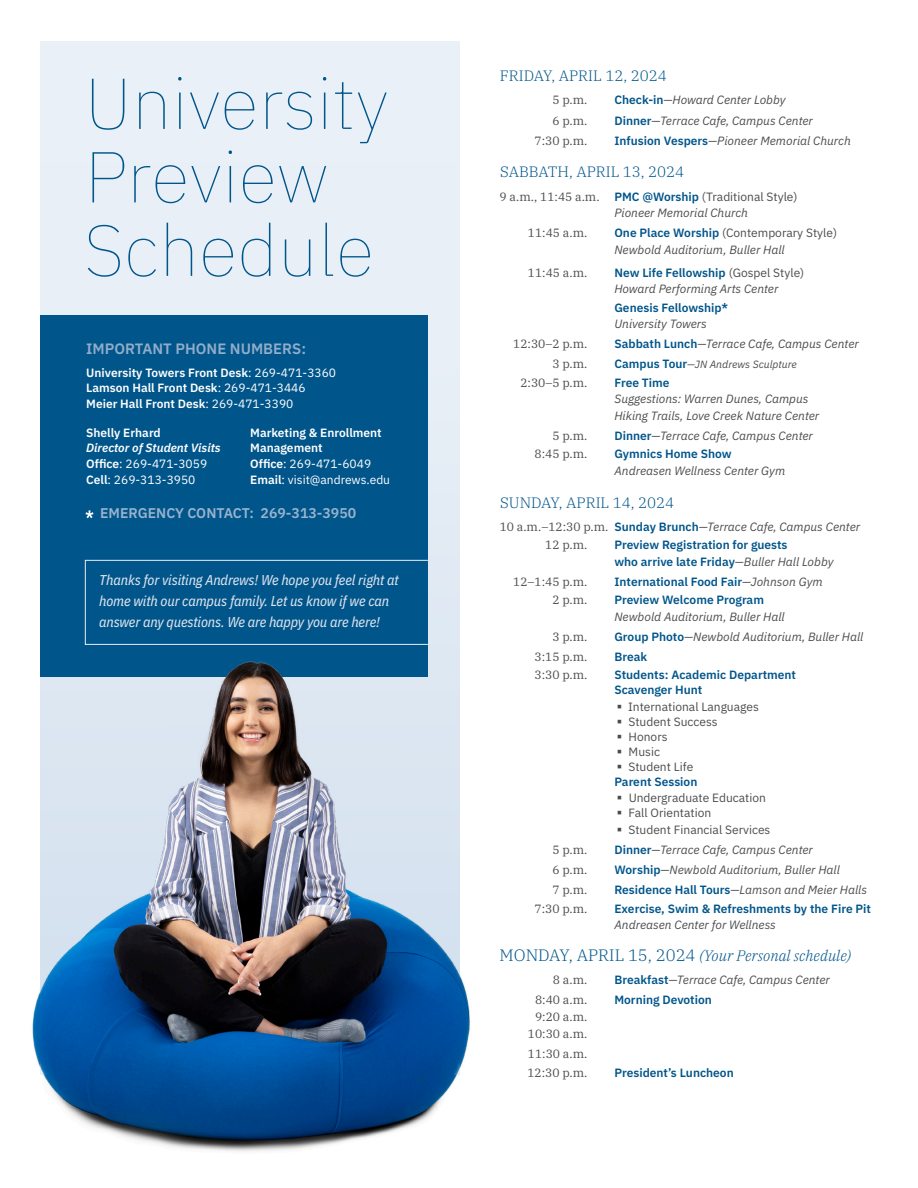
<style>
.page{position:relative;width:918px;height:1188px;background:#fff}
.page>*{position:absolute;margin:0;border:0;box-sizing:border-box;transform-origin:0 0}
.t1{font:100 71.85px/73.5px "IBM Plex Sans";color:#00558b}
.day_date_header2{font:italic 300 15px "IBM Plex Serif";color:#00558b}
.day_date_header2-2{font:300 15px "IBM Plex Serif";color:#00558b}
.t2{font:600 15px "IBM Plex Sans";color:#91adca}
.day_date_header1{font:300 15px "IBM Plex Serif";color:#00558b}
.t3{font:italic 14.25px/21px "IBM Plex Sans Cond Text";letter-spacing:-.01em;color:#dae1ec}
.t4{font:600 14.1px "IBM Plex Sans";color:#99b3cd}
.preview_nested2{font:italic 12px/16.5px "IBM Plex Sans";color:#4b4c4d}
.preview_nested2-2{font:600 12px/16.5px "IBM Plex Sans";color:#00558b}
.preview_nested2-3{font:12px "IBM Plex Serif";color:#4b4c4d}
.t5{font:600 12px/15.8px "IBM Plex Sans";color:#fff}
.t6{font:12px "IBM Plex Sans";color:#4b4c4d}
.serif_italic_text{font:600 12px/15px "IBM Plex Sans";color:#00558b}
.serif_italic_text-2{font:italic 12px "IBM Plex Sans";color:#4b4c4d}
.t7{font:12px "IBM Plex Sans";color:#fff}
.serif_italic_text-3{font:12px "IBM Plex Serif";color:#4b4c4d}
.t8{font:italic 600 12px "IBM Plex Sans";color:#fff}
.preview_nested2-4{font:italic 10.5px "IBM Plex Sans";color:#4b4c4d}
.s1{font-weight:400}
.s2{font-weight:600}
.s3{font-weight:600;font-style:normal;color:#00558b}
.s4{font-family:"IBM Plex Serif";font-style:normal}
.s5{font-style:normal}
.s6{font-weight:400;font-style:italic;color:#4b4c4d}
.s7{font-weight:600;font-style:normal;font-size:12px;color:#00558b}
.s8{font-style:normal;font-size:16.5px}
</style>
<div class="page">
<div style="left:40px;top:41px;width:420px;height:1020px;background:#e9f0f7"></div>
<div style="left:40px;top:316px;width:388px;height:361px;background:#00558b"></div>
<svg style="left:85px;top:510px;width:9px;height:8px"></svg>
<img style="left:32px;top:655px;width:438px;height:496px">
<div style="left:85px;top:560px;width:343px;height:85px;border:1px solid #e9f0f7"></div>
<p class="t1" style="left:85px;top:61px;width:305px">University<br>Preview<br>Schedule</p>
<p class="t2" style="left:86px;top:337px;width:221px">IMPORTANT PHONE NUMBERS:</p>
<p class="t5" style="left:86px;top:364px;width:251px">University Towers Front Desk<span class="s1">: 269-471-3360</span></p>
<p class="t5" style="left:86px;top:379px;width:221px">Lamson Hall Front Desk<span class="s1">: 269-471-3446</span></p>
<p class="t5" style="left:86px;top:395px;width:209px">Meier Hall Front Desk<span class="s1">: 269-471-3390</span></p>
<p class="t5" style="left:250px;top:424px;width:133px">Marketing &amp; Enrollment<br>Management</p>
<p class="t7" style="left:250px;top:455px;width:122px"><span class="s2">Office</span>: 269-471-6049</p>
<p class="t7" style="left:250px;top:470px;width:141px"><span class="s2">Email</span>: visit@andrews.edu</p>
<p class="t5" style="left:86px;top:424px;width:76px">Shelly Erhard</p>
<p class="t8" style="left:86px;top:439px;width:136px">Director of Student Visits</p>
<p class="t7" style="left:86px;top:455px;width:122px"><span class="s2">Office</span>: 269-471-3059</p>
<p class="t7" style="left:86px;top:470px;width:111px"><span class="s2">Cell</span>: 269-313-3950</p>
<p class="t4" style="left:100px;top:502px;width:258px">EMERGENCY CONTACT: 269-313-3950</p>
<p class="t3" style="left:99px;top:569px;width:301px">Thanks for visiting Andrews! We hope you feel right at home with our campus family. Let us know if we can answer any questions. We are happy you are here!</p>
<p class="day_date_header1" style="left:500px;top:65px;width:168px">FRIDAY, APRIL 12, 2024</p>
<p class="preview_nested2-3" style="left:552px;top:91px;width:36px">5 p.m.</p>
<p class="preview_nested2" style="left:614px;top:91px;width:173px"><span class="s3">Check-in</span>—Howard Center Lobby</p>
<p class="preview_nested2-3" style="left:552px;top:111px;width:36px">6 p.m.</p>
<p class="preview_nested2" style="left:614px;top:111px;width:200px"><span class="s3">Dinner</span>—Terrace Cafe, Campus Center</p>
<p class="preview_nested2-3" style="left:535px;top:131px;width:54px">7:30 p.m.</p>
<p class="preview_nested2" style="left:614px;top:131px;width:238px"><span class="s3">Infusion Vespers</span>—Pioneer Memorial Church</p>
<p class="day_date_header2-2" style="left:500px;top:161px;width:186px">SABBATH, APRIL 13, 2024</p>
<p class="preview_nested2" style="left:614px;top:187px;width:185px;text-indent:-115px"><span class="s4">9 a.m., 11:45 a.m.</span> <span class="s3">PMC @Worship</span> <span class="s5">(Traditional Style)<br></span>Pioneer Memorial Church</p>
<p class="preview_nested2-3" style="left:528px;top:224px;width:61px">11:45 a.m.</p>
<p class="preview_nested2" style="left:614px;top:224px;width:224px"><span class="s3">One Place Worship</span> <span class="s5">(Contemporary Style)<br></span>Newbold Auditorium, Buller Hall</p>
<p class="preview_nested2-3" style="left:528px;top:263px;width:61px">11:45 a.m.</p>
<p class="preview_nested2" style="left:614px;top:263px;width:191px"><span class="s3">New Life Fellowship</span> <span class="s5">(Gospel Style)<br></span>Howard Performing Arts Center</p>
<p class="preview_nested2-2" style="left:614px;top:298px;width:115px">Genesis Fellowship*<br><span class="s6">University Towers</span></p>
<p class="preview_nested2-3" style="left:513px;top:335px;width:76px">12:30–2 p.m.</p>
<p class="preview_nested2" style="left:614px;top:335px;width:246px"><span class="s3">Sabbath Lunch</span>—Terrace Cafe, Campus Center</p>
<p class="preview_nested2-3" style="left:552px;top:355px;width:36px">3 p.m.</p>
<p class="preview_nested2-4" style="left:614px;top:357px;width:184px"><span class="s7">Campus Tour</span>—JN Andrews Sculpture</p>
<p class="preview_nested2-3" style="left:520px;top:373px;width:69px">2:30–5 p.m.</p>
<p class="preview_nested2" style="left:614px;top:373px;width:206px"><span class="s3">Free Time<br></span>Suggestions: Warren Dunes, Campus<br>Hiking Trails, Love Creek Nature Center</p>
<p class="preview_nested2-3" style="left:552px;top:426px;width:36px">5 p.m.</p>
<p class="preview_nested2" style="left:614px;top:426px;width:200px"><span class="s3">Dinner</span>—Terrace Cafe, Campus Center</p>
<p class="preview_nested2-3" style="left:535px;top:445px;width:54px">8:45 p.m.</p>
<p class="preview_nested2" style="left:614px;top:445px;width:172px"><span class="s3">Gymnics Home Show<br></span>Andreasen Wellness Center Gym</p>
<p class="day_date_header2-2" style="left:500px;top:491px;width:176px">SUNDAY, APRIL 14, 2024</p>
<p class="preview_nested2" style="left:500px;top:517px;width:362px"><span class="s4">10 a.m.–12:30 p.m.</span> <span class="s3">Sunday Brunch</span>—Terrace Cafe, Campus Center</p>
<p class="preview_nested2-3" style="left:545px;top:536px;width:44px">12 p.m.</p>
<p class="preview_nested2-2" style="left:614px;top:536px;width:221px">Preview Registration for guests<br>who arrive late Friday<span class="s6">—Buller Hall Lobby</span></p>
<p class="preview_nested2-3" style="left:513px;top:572px;width:76px">12–1:45 p.m.</p>
<p class="preview_nested2-2" style="left:614px;top:572px;width:210px">International Food Fair<span class="s6">—Johnson Gym</span></p>
<p class="preview_nested2-3" style="left:552px;top:591px;width:36px">2 p.m.</p>
<p class="preview_nested2" style="left:614px;top:591px;width:172px"><span class="s3">Preview Welcome Program<br></span>Newbold Auditorium, Buller Hall</p>
<p class="preview_nested2-3" style="left:552px;top:627px;width:36px">3 p.m.</p>
<p class="preview_nested2" style="left:614px;top:627px;width:250px"><span class="s3">Group Photo</span>—Newbold Auditorium, Buller Hall</p>
<p class="preview_nested2-3" style="left:535px;top:647px;width:54px">3:15 p.m.</p>
<p class="preview_nested2-2" style="left:614px;top:647px;width:34px">Break</p>
<p class="serif_italic_text-3" style="left:535px;top:666px;width:54px">3:30 p.m.</p>
<p class="serif_italic_text" style="left:614px;top:667px;width:183px">Students: Academic Department<br>Scavenger Hunt</p>
<p class="t6" style="left:628px;top:698px;width:132px">International Languages</p>
<p class="t6" style="left:628px;top:713px;width:91px">Student Success</p>
<p class="t6" style="left:629px;top:728px;width:40px">Honors</p>
<p class="t6" style="left:629px;top:743px;width:33px">Music</p>
<p class="t6" style="left:628px;top:758px;width:66px">Student Life</p>
<p class="serif_italic_text" style="left:614px;top:773px;width:85px">Parent Session</p>
<p class="t6" style="left:629px;top:789px;width:139px">Undergraduate Education</p>
<p class="t6" style="left:629px;top:804px;width:84px">Fall Orientation</p>
<p class="t6" style="left:628px;top:821px;width:144px">Student Financial Services</p>
<p class="serif_italic_text-3" style="left:552px;top:841px;width:36px">5 p.m.</p>
<p class="serif_italic_text-2" style="left:614px;top:841px;width:200px"><span class="s3">Dinner</span>—Terrace Cafe, Campus Center</p>
<p class="serif_italic_text-3" style="left:552px;top:861px;width:36px">6 p.m.</p>
<p class="serif_italic_text-2" style="left:614px;top:861px;width:227px"><span class="s3">Worship</span>—Newbold Auditorium, Buller Hall</p>
<p class="serif_italic_text-3" style="left:552px;top:881px;width:36px">7 p.m.</p>
<p class="serif_italic_text-2" style="left:614px;top:881px;width:254px"><span class="s3">Residence Hall Tours</span>—Lamson and Meier Halls</p>
<p class="serif_italic_text-3" style="left:535px;top:899px;width:54px">7:30 p.m.</p>
<p class="serif_italic_text" style="left:614px;top:899px;width:258px;line-height:16.5px">Exercise, Swim &amp; Refreshments by the Fire Pit<br><span class="s6">Andreasen Center for Wellness</span></p>
<p class="day_date_header2" style="left:500px;top:944px;width:353px"><span class="s8">MONDAY, APRIL 15, 2024</span> (Your Personal schedule)</p>
<p class="preview_nested2-3" style="left:553px;top:971px;width:36px">8 a.m.</p>
<p class="preview_nested2" style="left:614px;top:971px;width:217px"><span class="s3">Breakfast</span>—Terrace Cafe, Campus Center</p>
<p class="preview_nested2-3" style="left:535px;top:991px;width:54px">8:40 a.m.</p>
<p class="preview_nested2-2" style="left:614px;top:991px;width:99px">Morning Devotion</p>
<p class="preview_nested2-3" style="left:535px;top:1008px;width:54px">9:20 a.m.</p>
<p class="preview_nested2-3" style="left:528px;top:1025px;width:61px">10:30 a.m.</p>
<p class="preview_nested2-3" style="left:528px;top:1044px;width:61px">11:30 a.m.</p>
<p class="preview_nested2-3" style="left:527px;top:1063px;width:62px">12:30 p.m.</p>
<p class="preview_nested2-2" style="left:614px;top:1063px;width:121px">President’s Luncheon</p>
</div>
